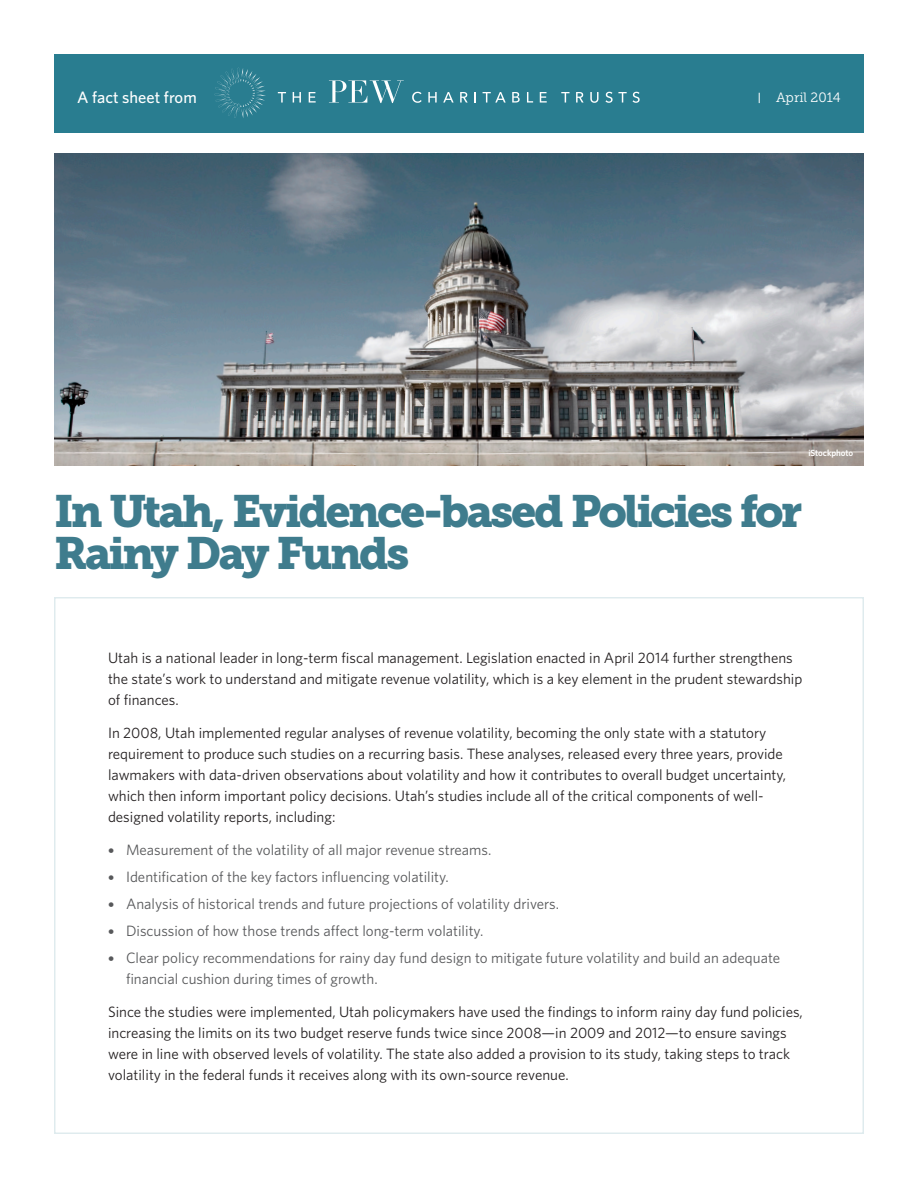
<style>
.page{position:relative;width:918px;height:1188px;background:#fff}
.page>*{position:absolute;margin:0;border:0;box-sizing:border-box;transform-origin:0 0}
.Main_Title{font:45px/42px "Museo Slab 900";letter-spacing:-.06em;color:#3f7c8d}
.t1{font:500 16.5px "Whitney";color:#fff}
.Body{font:15px/21px "Whitney";color:#231f20}
.t2{font:15px/21px "Whitney";color:#57585a}
.t3{font:13.5px "Museo Slab 300";color:#fff}
.Photo_credit{font:600 9px "Whitney";letter-spacing:-.01em;color:#fff}
.s1{font-family:"Museo Sans 500"}
</style>
<div class="page">
<div style="left:54px;top:54px;width:810px;height:78px;background:#297d90"></div>
<svg style="left:214px;top:68px;width:52px;height:50px"></svg>
<svg style="left:278px;top:92px;width:8px;height:11px"></svg>
<svg style="left:293px;top:92px;width:8px;height:11px"></svg>
<svg style="left:309px;top:92px;width:7px;height:11px"></svg>
<svg style="left:412px;top:92px;width:10px;height:11px"></svg>
<svg style="left:428px;top:92px;width:9px;height:11px"></svg>
<svg style="left:443px;top:92px;width:11px;height:11px"></svg>
<svg style="left:460px;top:92px;width:8px;height:11px"></svg>
<svg style="left:474px;top:92px;width:2px;height:11px"></svg>
<svg style="left:483px;top:92px;width:23px;height:11px"></svg>
<svg style="left:512px;top:92px;width:8px;height:11px"></svg>
<svg style="left:527px;top:92px;width:6px;height:11px"></svg>
<svg style="left:540px;top:92px;width:7px;height:11px"></svg>
<svg style="left:561px;top:92px;width:8px;height:11px"></svg>
<svg style="left:576px;top:92px;width:8px;height:11px"></svg>
<svg style="left:590px;top:92px;width:9px;height:11px"></svg>
<svg style="left:605px;top:92px;width:22px;height:11px"></svg>
<svg style="left:633px;top:92px;width:7px;height:11px"></svg>
<svg style="left:329px;top:80px;width:75px;height:23px"></svg>
<img style="left:54px;top:153px;width:810px;height:312px">
<p class="t1" style="left:77px;top:86px;width:121px">A fact sheet from</p>
<p class="t3" style="left:776px;top:90px;width:66px">April 2014</p>
<p class="Photo_credit" style="left:809px;top:446px;width:46px">iStockphoto</p>
<p class="Main_Title" style="left:54px;top:491px;width:750px">In Utah, Evidence-based Policies for<br>Rainy Day Funds</p>
<p class="Body" style="left:108px;top:647px;width:696px">Utah is a national leader in long-term fiscal management. Legislation enacted in April 2014 further strengthens the state’s work to understand and mitigate revenue volatility, which is a key element in the prudent stewardship of finances.</p>
<p class="Body" style="left:108px;top:722px;width:680px">In 2008, Utah implemented regular analyses of revenue volatility, becoming the only state with a statutory requirement to produce such studies on a recurring basis. These analyses, released every three years, provide lawmakers with data-driven observations about volatility and how it contributes to overall budget uncertainty, which then inform important policy decisions. Utah’s studies include all of the critical components of well&shy;designed volatility reports, including:</p>
<p class="t2" style="left:108px;top:839px;width:385px"><span class="s1">•</span> Measurement of the volatility of all major revenue streams.</p>
<p class="t2" style="left:108px;top:866px;width:342px"><span class="s1">•</span> Identification of the key factors influencing volatility.</p>
<p class="t2" style="left:108px;top:893px;width:453px"><span class="s1">•</span> Analysis of historical trends and future projections of volatility drivers.</p>
<p class="t2" style="left:108px;top:920px;width:377px"><span class="s1">•</span> Discussion of how those trends affect long-term volatility.</p>
<p class="t2" style="left:126px;top:947px;width:656px;text-indent:-18px"><span class="s1">•</span> Clear policy recommendations for rainy day fund design to mitigate future volatility and build an adequate financial cushion during times of growth.</p>
<p class="Body" style="left:108px;top:1001px;width:696px">Since the studies were implemented, Utah policymakers have used the findings to inform rainy day fund policies, increasing the limits on its two budget reserve funds twice since 2008—in 2009 and 2012—to ensure savings were in line with observed levels of volatility. The state also added a provision to its study, taking steps to track volatility in the federal funds it receives along with its own-source revenue.</p>
</div>
